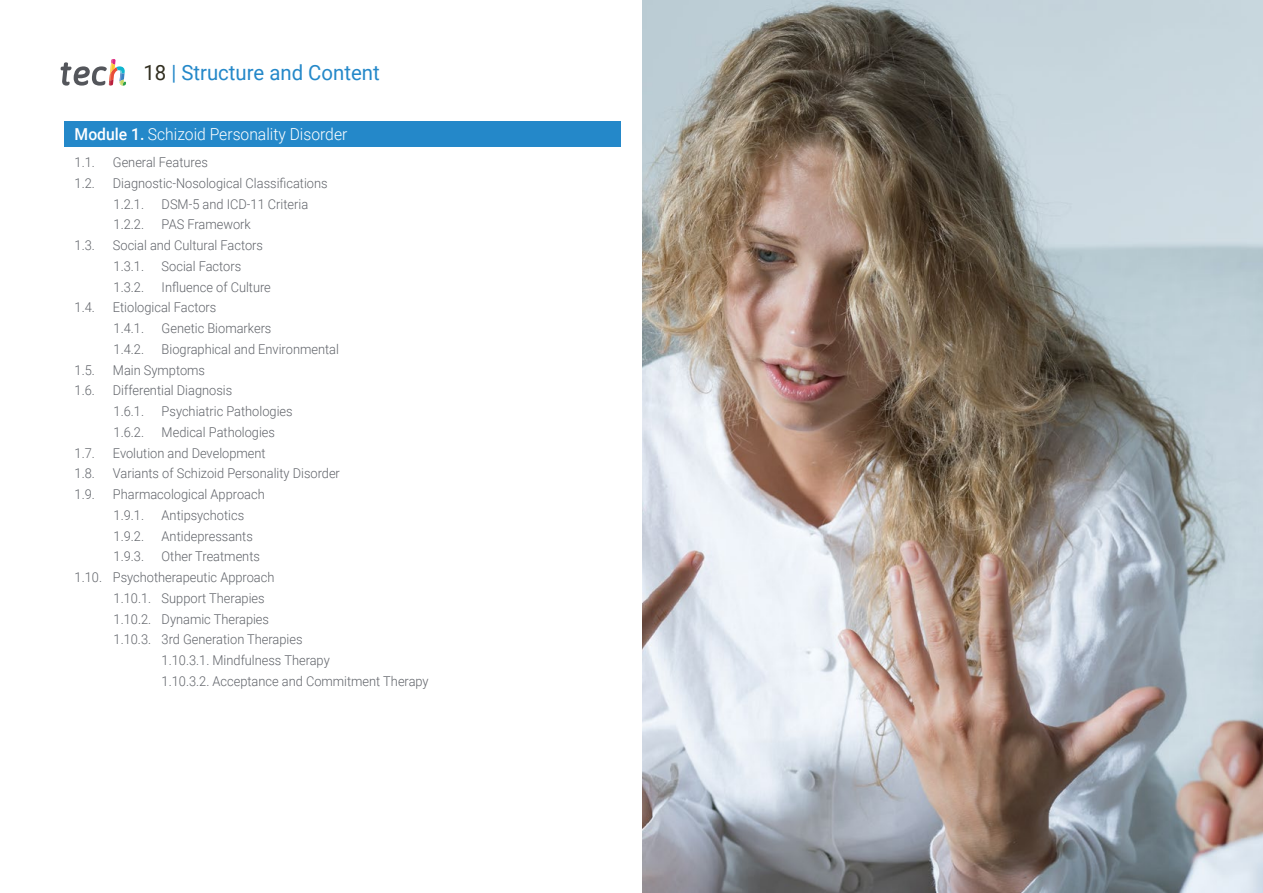
<style>
.page{position:relative;width:1263px;height:893px;background:#fff}
.page>*{position:absolute;margin:0;border:0;box-sizing:border-box;transform-origin:0 0}
.t1{font:21px "Roboto";color:#2488c9}
.t2{font:300 16.5px "Roboto";color:#fff;scale:.95 1}
.t3{font:300 13.5px/20.7px "Roboto";color:#61646a;scale:.95 1}
.s1{color:#312e20}
.s2{font-weight:500}
</style>
<div class="page">
<div style="left:64px;top:121px;width:556px;height:25px;background:#2488c9"></div>
<svg style="left:61px;top:59px;width:65px;height:27px"></svg>
<img style="left:642px;top:0;width:621px;height:893px">
<h1 class="t1" style="left:144px;top:57px;width:238px"><span class="s1">18</span> | Structure and Content</h1>
<p class="t2" style="left:75px;top:123px;width:289px"><span class="s2">Module 1.</span> Schizoid Personality Disorder</p>
<p class="t3" style="left:75px;top:151px;width:23px">1.1.</p>
<p class="t3" style="left:113px;top:151px;width:102px">General Features</p>
<p class="t3" style="left:75px;top:172px;width:23px">1.2.</p>
<p class="t3" style="left:113px;top:172px;width:228px">Diagnostic-Nosological Classifications<br>1.2.1.</p>
<p class="t3" style="left:162px;top:193px;width:156px">DSM-5 and ICD-11 Criteria</p>
<p class="t3" style="left:114px;top:214px;width:34px">1.2.2.</p>
<p class="t3" style="left:162px;top:214px;width:95px">PAS Framework</p>
<p class="t3" style="left:75px;top:234px;width:23px">1.3.</p>
<p class="t3" style="left:113px;top:234px;width:159px">Social and Cultural Factors<br>1.3.1.</p>
<p class="t3" style="left:162px;top:255px;width:85px">Social Factors</p>
<p class="t3" style="left:114px;top:276px;width:34px">1.3.2.</p>
<p class="t3" style="left:162px;top:276px;width:117px">Influence of Culture</p>
<p class="t3" style="left:75px;top:297px;width:23px">1.4.</p>
<p class="t3" style="left:113px;top:297px;width:110px">Etiological Factors<br>1.4.1.</p>
<p class="t3" style="left:162px;top:317px;width:117px">Genetic Biomarkers</p>
<p class="t3" style="left:114px;top:338px;width:34px">1.4.2.</p>
<p class="t3" style="left:162px;top:338px;width:188px">Biographical and Environmental</p>
<p class="t3" style="left:75px;top:359px;width:23px">1.5.</p>
<p class="t3" style="left:113px;top:359px;width:99px">Main Symptoms</p>
<p class="t3" style="left:75px;top:380px;width:23px">1.6.</p>
<p class="t3" style="left:113px;top:380px;width:127px">Differential Diagnosis<br>1.6.1.</p>
<p class="t3" style="left:162px;top:400px;width:139px">Psychiatric Pathologies</p>
<p class="t3" style="left:114px;top:421px;width:34px">1.6.2.</p>
<p class="t3" style="left:162px;top:421px;width:121px">Medical Pathologies</p>
<p class="t3" style="left:75px;top:442px;width:23px">1.7.</p>
<p class="t3" style="left:113px;top:442px;width:162px">Evolution and Development</p>
<p class="t3" style="left:75px;top:463px;width:23px">1.8.</p>
<p class="t3" style="left:113px;top:463px;width:240px">Variants of Schizoid Personality Disorder</p>
<p class="t3" style="left:75px;top:483px;width:23px">1.9.</p>
<p class="t3" style="left:113px;top:483px;width:161px">Pharmacological Approach<br>1.9.1.</p>
<p class="t3" style="left:162px;top:504px;width:88px">Antipsychotics</p>
<p class="t3" style="left:114px;top:525px;width:34px">1.9.2.</p>
<p class="t3" style="left:162px;top:525px;width:98px">Antidepressants</p>
<p class="t3" style="left:114px;top:546px;width:34px">1.9.3.</p>
<p class="t3" style="left:162px;top:546px;width:105px">Other Treatments</p>
<p class="t3" style="left:75px;top:566px;width:212px">1.10. Psychotherapeutic Approach</p>
<p class="t3" style="left:114px;top:587px;width:160px">1.10.1. Support Therapies</p>
<p class="t3" style="left:114px;top:608px;width:165px">1.10.2. Dynamic Therapies</p>
<p class="t3" style="left:114px;top:629px;width:200px">1.10.3. 3rd Generation Therapies</p>
<p class="t3" style="left:162px;top:649px;width:178px">1.10.3.1. Mindfulness Therapy</p>
<p class="t3" style="left:162px;top:670px;width:283px">1.10.3.2. Acceptance and Commitment Therapy</p>
</div>
